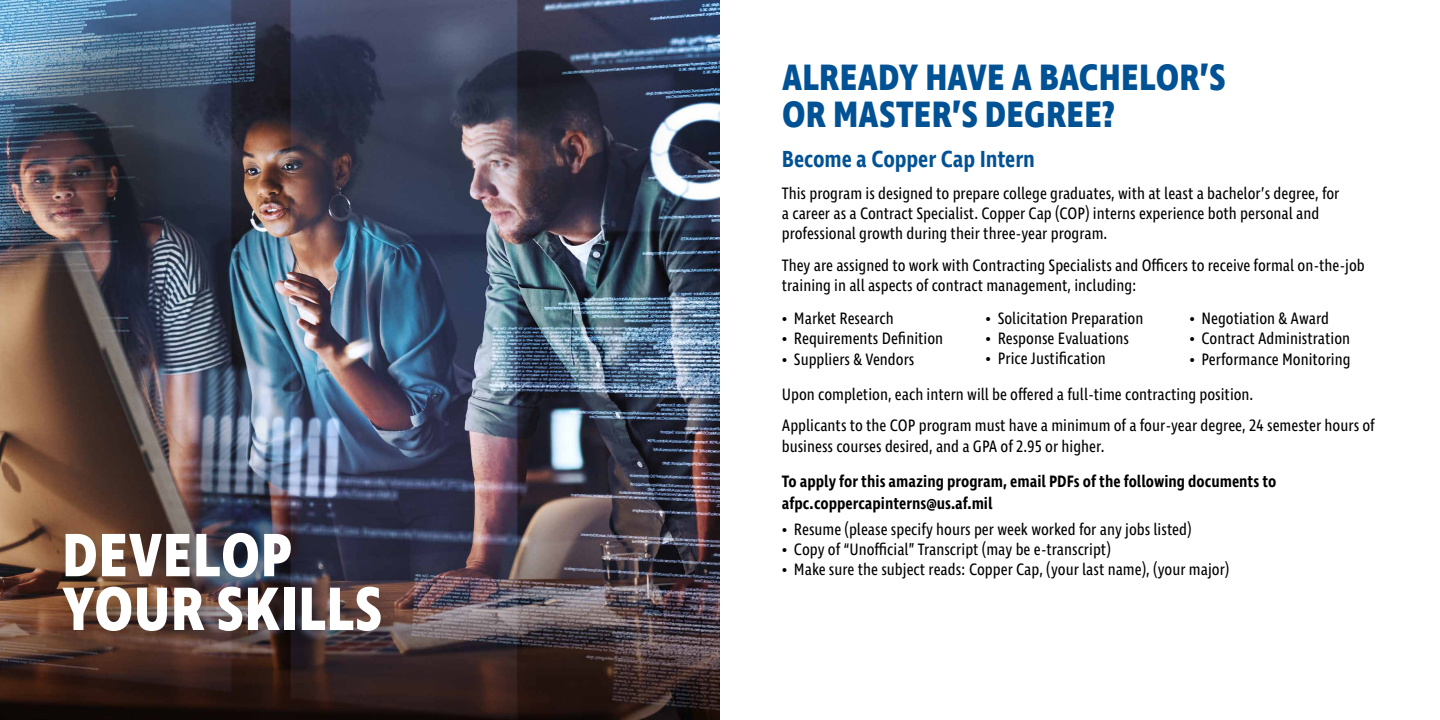
<style>
.page{position:relative;width:1440px;height:720px;background:#fff}
.page>*{position:absolute;margin:0;border:0;box-sizing:border-box;transform-origin:0 0}
.t1{font:700 62.5px/53.8px "Ingra Cd";letter-spacing:.01em;color:#fff}
.t2{font:700 37.5px/36.2px "Ingra Cd";letter-spacing:.005em;color:#005295}
.t3{font:600 23.75px "Ingra Cd";letter-spacing:-.005em;color:#005295}
.t4{font:16.88px/20.2px "Ingra Cd";color:#000}
.t5{font:600 16.88px/22.5px "Ingra Cd";color:#000}
</style>
<div class="page">
<img style="left:0;top:0;width:720px;height:720px">
<div style="left:59px;top:529px;width:342px;height:122px;background:#000;opacity:.25"></div>
<h1 class="t1" style="left:62px;top:531px;width:322px">DEVELOP<br>YOUR SKILLS</h1>
<h2 class="t2" style="left:782px;top:62px;width:445px">ALREADY HAVE A BACHELOR’S<br>OR MASTER’S DEGREE?</h2>
<h3 class="t3" style="left:782px;top:144px;width:255px">Become a Copper Cap Intern</h3>
<p class="t4" style="left:782px;top:184px;width:559px">This program is designed to prepare college graduates, with at least a bachelor’s degree, for a career as a Contract Specialist. Copper Cap (COP) interns experience both personal and professional growth during their three-year program.</p>
<p class="t4" style="left:782px;top:256px;width:584px">They are assigned to work with Contracting Specialists and Officers to receive formal on-the-job training in all aspects of contract management, including:</p>
<p class="t4" style="left:782px;top:309px;width:113px">• Market Research</p>
<p class="t4" style="left:782px;top:329px;width:163px">• Requirements Definition</p>
<p class="t4" style="left:782px;top:350px;width:134px">• Suppliers &amp; Vendors</p>
<p class="t4" style="left:986px;top:309px;width:159px">• Solicitation Preparation</p>
<p class="t4" style="left:986px;top:329px;width:145px">• Response Evaluations</p>
<p class="t4" style="left:986px;top:349px;width:122px">• Price Justification</p>
<p class="t4" style="left:1189px;top:309px;width:141px">• Negotiation &amp; Award</p>
<p class="t4" style="left:1189px;top:329px;width:162px">• Contract Administration</p>
<p class="t4" style="left:1189px;top:350px;width:163px">• Performance Monitoring</p>
<p class="t4" style="left:782px;top:379px;width:594px;line-height:31.5px">Upon completion, each intern will be offered a full-time contracting position.<br>Applicants to the COP program must have a minimum of a four-year degree, 24 semester hours of</p>
<p class="t4" style="left:782px;top:437px;width:324px">business courses desired, and a GPA of 2.95 or higher.</p>
<p class="t5" style="left:782px;top:471px;width:496px">To apply for this amazing program, email PDFs of the following documents to afpc.coppercapinterns@us.af.mil</p>
<p class="t4" style="left:782px;top:520px;width:411px">• Resume (please specify hours per week worked for any jobs listed)</p>
<p class="t4" style="left:782px;top:540px;width:330px">• Copy of “Unofficial” Transcript (may be e-transcript)</p>
<p class="t4" style="left:782px;top:561px;width:449px">• Make sure the subject reads: Copper Cap, (your last name), (your major)</p>
</div>
